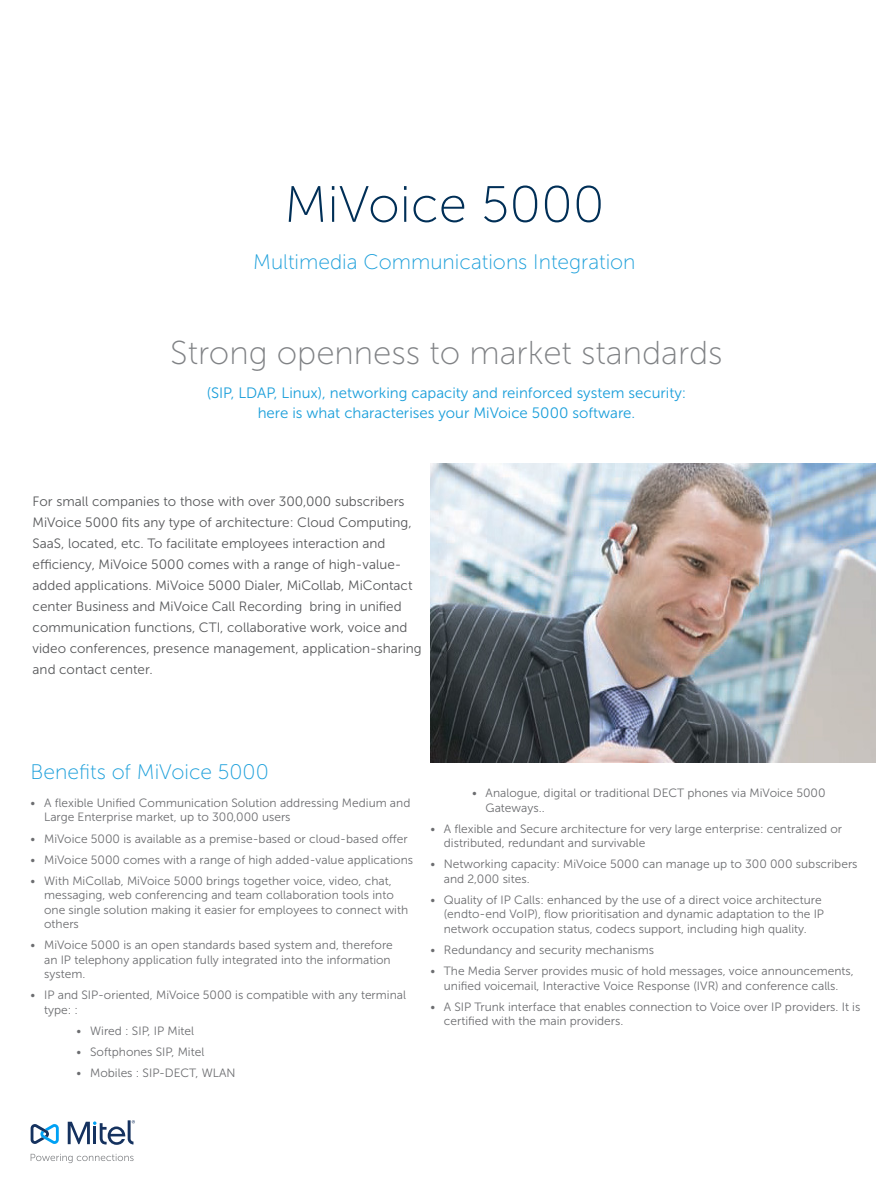
<style>
.page{position:relative;width:893px;height:1187px;background:#fff}
.page>*{position:absolute;margin:0;border:0;box-sizing:border-box;transform-origin:0 0}
.Main_Heading{font:51px "Museo Sans 100";color:#002f57}
.Intro_heading{font:33px "Museo Sans 100";color:#808285}
.Title_Subhead-Light{font:21px "Museo Sans 100";color:#199eda}
.Intro_paragraph{font:15px/20.2px "Museo Sans 300";color:#199eda;text-align:center}
.body_text{font:13.5px/21px "Museo Sans 300";color:#57585a}
.t1{font:12px/14.4px "Museo Sans 300";color:#6c6d70}
</style>
<div class="page">
<img style="left:430px;top:463px;width:445px;height:299px">
<svg style="left:31px;top:1153px;width:103px;height:9px"></svg>
<svg style="left:31px;top:1124px;width:28px;height:19px"></svg>
<svg style="left:68px;top:1120px;width:67px;height:24px"></svg>
<p class="Main_Heading" style="left:284px;top:177px;width:322px">MiVoice 5000</p>
<p class="Title_Subhead-Light" style="left:253px;top:251px;width:384px">Multimedia Communications Integration</p>
<p class="Intro_heading" style="left:170px;top:335px;width:554px">Strong openness to market standards</p>
<p class="Intro_paragraph" style="left:207px;top:382px;width:481px">(SIP, LDAP, Linux), networking capacity and reinforced system security: here is what characterises your MiVoice 5000 software.</p>
<p class="body_text" style="left:33px;top:491px;width:391px">For small companies to those with over 300,000 subscribers MiVoice 5000 fits any type of architecture: Cloud Computing, SaaS, located, etc. To facilitate employees interaction and efficiency, MiVoice 5000 comes with a range of high-value&shy;added applications. MiVoice 5000 Dialer, MiCollab, MiContact center Business and MiVoice Call Recording bring in unified communication functions, CTI, collaborative work, voice and video conferences, presence management, application-sharing and contact center.</p>
<p class="Title_Subhead-Light" style="left:31px;top:760px;width:240px">Benefits of MiVoice 5000</p>
<p class="t1" style="left:44px;top:795px;width:368px;text-indent:-14px">• A flexible Unified Communication Solution addressing Medium and<br>Large Enterprise market, up to 300,000 users</p>
<p class="t1" style="left:31px;top:831px;width:379px">• MiVoice 5000 is available as a premise-based or cloud-based offer</p>
<p class="t1" style="left:31px;top:852px;width:384px">• MiVoice 5000 comes with a range of high added-value applications</p>
<p class="t1" style="left:44px;top:873px;width:366px;text-indent:-14px">• With MiCollab, MiVoice 5000 brings together voice, video, chat, messaging, web conferencing and team collaboration tools into one single solution making it easier for employees to connect with others</p>
<p class="t1" style="left:44px;top:938px;width:350px;text-indent:-14px">• MiVoice 5000 is an open standards based system and, therefore an IP telephony application fully integrated into the information system.</p>
<p class="t1" style="left:44px;top:987px;width:363px;text-indent:-14px">• IP and SIP-oriented, MiVoice 5000 is compatible with any terminal type: :</p>
<p class="t1" style="left:77px;top:1023px;width:119px">• Wired : SIP, IP Mitel</p>
<p class="t1" style="left:77px;top:1044px;width:129px">• Softphones SIP, Mitel</p>
<p class="t1" style="left:77px;top:1065px;width:160px">• Mobiles : SIP-DECT, WLAN</p>
<p class="t1" style="left:486px;top:786px;width:341px;text-indent:-14px">• Analogue, digital or traditional DECT phones via MiVoice 5000<br>Gateways..</p>
<p class="t1" style="left:444px;top:821px;width:400px;text-indent:-14px">• A flexible and Secure architecture for very large enterprise: centralized or distributed, redundant and survivable</p>
<p class="t1" style="left:444px;top:857px;width:415px;text-indent:-14px">• Networking capacity: MiVoice 5000 can manage up to 300 000 subscribers and 2,000 sites.</p>
<p class="t1" style="left:444px;top:892px;width:382px;text-indent:-14px">• Quality of IP Calls: enhanced by the use of a direct voice architecture (endto-end VoIP), flow prioritisation and dynamic adaptation to the IP network occupation status, codecs support, including high quality.</p>
<p class="t1" style="left:430px;top:942px;width:225px">• Redundancy and security mechanisms</p>
<p class="t1" style="left:430px;top:963px;width:425px;text-align:center">• The Media Server provides music of hold messages, voice announcements, unified voicemail, Interactive Voice Response (IVR) and conference calls.</p>
<p class="t1" style="left:444px;top:999px;width:418px;text-indent:-14px">• A SIP Trunk interface that enables connection to Voice over IP providers. It is certified with the main providers.</p>
</div>
